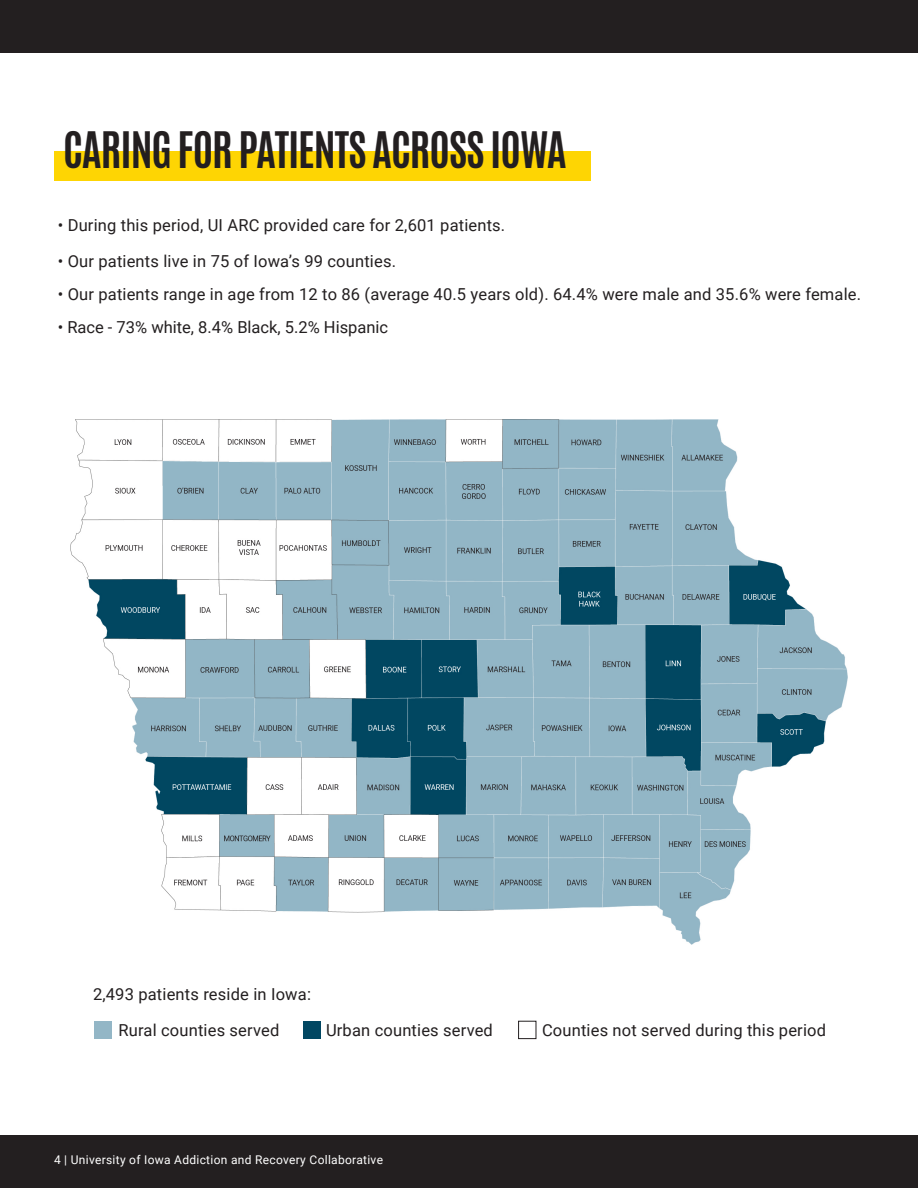
<style>
.page{position:relative;width:918px;height:1188px;background:#fff}
.page>*{position:absolute;margin:0;border:0;box-sizing:border-box;transform-origin:0 0}
.t1{font:700 42px "Antonio";letter-spacing:-.025em;color:#231f20}
.t2{font:16.5px "Roboto";letter-spacing:.01em;color:#231f20}
.t3{font:12px "Roboto";letter-spacing:.025em;color:#fff}
</style>
<div class="page">
<div style="left:0;top:0;width:918px;height:53px;background:#231f20"></div>
<img style="left:70px;top:419px;width:777px;height:525px">
<div style="left:0;top:1135px;width:918px;height:53px;background:#231f20"></div>
<div style="left:94px;top:1021px;width:18px;height:18px;background:#93b6c6"></div>
<div style="left:303px;top:1021px;width:17px;height:18px;background:#014762"></div>
<div style="left:518px;top:1021px;width:18px;height:18px;border:1px solid #231f20"></div>
<div style="left:54px;top:151px;width:537px;height:30px;background:#fed503"></div>
<p class="t1" style="left:63px;top:118px;width:505px">CARING FOR PATIENTS ACROSS IOWA</p>
<p class="t2" style="left:58px;top:213px;width:449px">• During this period, UI ARC provided care for 2,601 patients.</p>
<p class="t2" style="left:58px;top:249px;width:340px">• Our patients live in 75 of Iowa’s 99 counties.</p>
<p class="t2" style="left:58px;top:282px;width:805px">• Our patients range in age from 12 to 86 (average 40.5 years old). 64.4% were male and 35.6% were female.</p>
<p class="t2" style="left:58px;top:315px;width:332px">• Race - 73% white, 8.4% Black, 5.2% Hispanic</p>
<p class="t2" style="left:93px;top:983px;width:219px">2,493 patients reside in Iowa:</p>
<p class="t2" style="left:119px;top:1019px;width:162px">Rural counties served</p>
<p class="t2" style="left:326px;top:1019px;width:168px">Urban counties served</p>
<p class="t2" style="left:542px;top:1019px;width:286px">Counties not served during this period</p>
<p class="t3" style="left:54px;top:1152px;width:331px">4 | University of Iowa Addiction and Recovery Collaborative</p>
</div>
